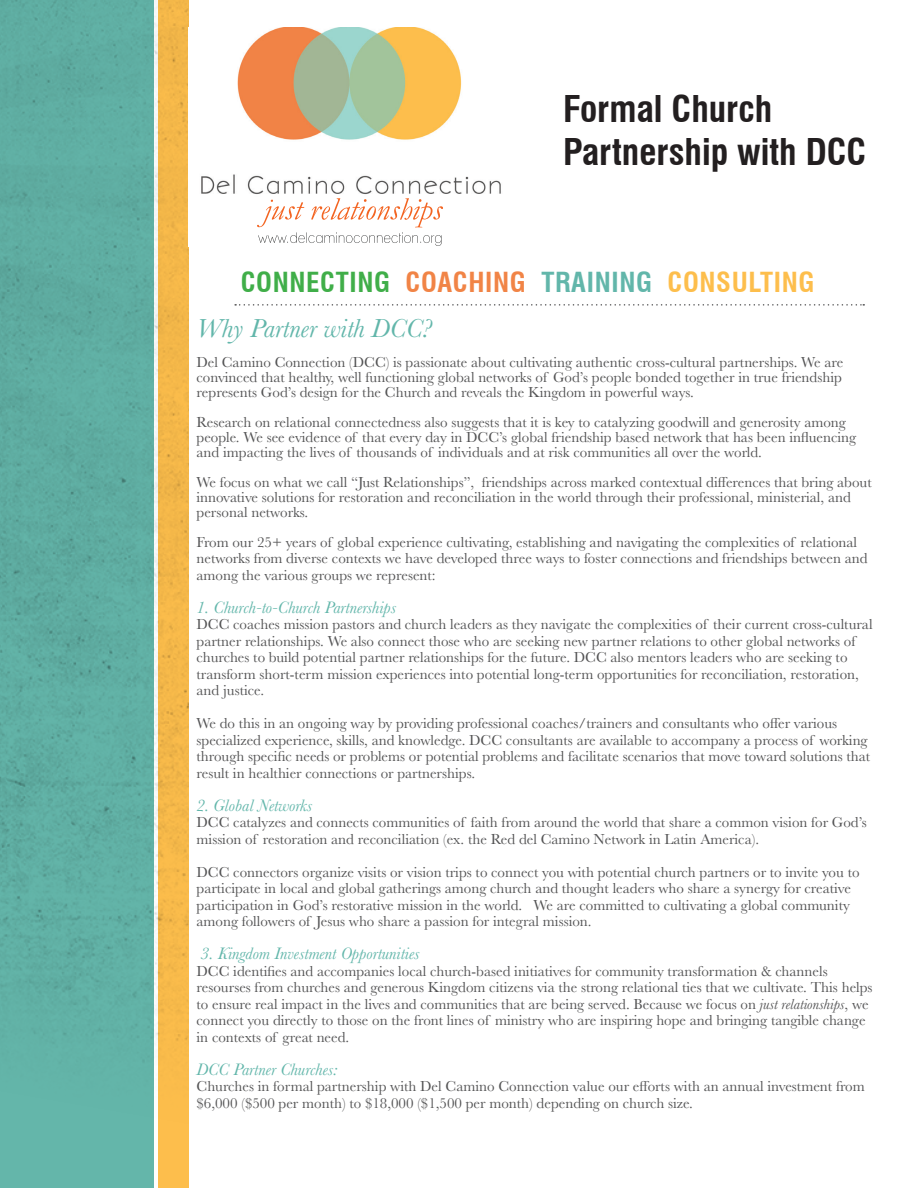
<style>
.page{position:relative;width:918px;height:1188px;background:#fff}
.page>*{position:absolute;margin:0;border:0;box-sizing:border-box;transform-origin:0 0}
.t1{font:700 condensed 36px "Swiss 721 BT";color:#231f20}
.t2{font:700 condensed 27px "Swiss 721 BT";letter-spacing:.025em;color:#40ae49}
.t3{font:italic 27px "Baskerville";color:#62b6aa}
.t4{font:italic 17.25px "Baskerville";color:#62b6aa}
.t5{font:15px/16.5px "Baskerville";color:#535354}
.s1{color:#f18446}
.s2{color:#62b6aa}
.s3{color:#fdbe4c}
.s4{font-style:italic}
</style>
<div class="page">
<img style="left:153px;top:0;width:36px;height:1175px">
<div style="left:0;top:0;width:153px;height:1188px;background:#5faea3"></div>
<svg style="left:235px;top:304px;width:629px;height:2px"></svg>
<img style="left:201px;top:27px;width:300px;height:216px">
<img style="left:271px;top:198px;width:150px;height:22px">
<img style="left:290px;top:232px;width:152px;height:14px">
<p class="t1" style="left:563px;top:87px;width:210px">Formal Church</p>
<p class="t1" style="left:563px;top:130px;width:305px">Partnership with DCC</p>
<p class="t2" style="left:241px;top:266px;width:575px">CONNECTING <span class="s1">COACHING</span> <span class="s2">TRAINING</span> <span class="s3">CONSULTING</span></p>
<p class="t3" style="left:197px;top:310px;width:237px">Why Partner with DCC?</p>
<p class="t5" style="left:197px;top:355px;width:648px;line-height:15px;text-align:justify">Del Camino Connection (DCC) is passionate about cultivating authentic cross-cultural partnerships. We are convinced that healthy, well functioning global networks of God’s people bonded together in true friendship represents God’s design for the Church and reveals the Kingdom in powerful ways.</p>
<p class="t5" style="left:197px;top:415px;width:661px;line-height:15px">Research on relational connectedness also suggests that it is key to catalyzing goodwill and generosity among people. We see evidence of that every day in DCC’s global friendship based network that has been influencing and impacting the lives of thousands of individuals and at risk communities all over the world.</p>
<p class="t5" style="left:197px;top:475px;width:677px;line-height:15px">We focus on what we call “Just Relationships”, friendships across marked contextual differences that bring about innovative solutions for restoration and reconciliation in the world through their professional, ministerial, and personal networks.</p>
<p class="t5" style="left:197px;top:534px;width:673px">From our 25+ years of global experience cultivating, establishing and navigating the complexities of relational networks from diverse contexts we have developed three ways to foster connections and friendships between and among the various groups we represent:</p>
<p class="t4" style="left:197px;top:596px;width:201px">1. Church-to-Church Partnerships</p>
<p class="t5" style="left:197px;top:617px;width:678px">DCC coaches mission pastors and church leaders as they navigate the complexities of their current cross-cultural partner relationships. We also connect those who are seeking new partner relations to other global networks of churches to build potential partner relationships for the future. DCC also mentors leaders who are seeking to transform short-term mission experiences into potential long-term opportunities for reconciliation, restoration, and justice.</p>
<p class="t5" style="left:197px;top:716px;width:675px">We do this in an ongoing way by providing professional coaches/trainers and consultants who offer various specialized experience, skills, and knowledge. DCC consultants are available to accompany a process of working through specific needs or problems or potential problems and facilitate scenarios that move toward solutions that result in healthier connections or partnerships.</p>
<p class="t4" style="left:197px;top:794px;width:117px">2. Global Networks</p>
<p class="t5" style="left:197px;top:815px;width:672px">DCC catalyzes and connects communities of faith from around the world that share a common vision for God’s mission of restoration and reconciliation (ex. the Red del Camino Network in Latin America).</p>
<p class="t5" style="left:197px;top:864px;width:665px">DCC connectors organize visits or vision trips to connect you with potential church partners or to invite you to participate in local and global gatherings among church and thought leaders who share a synergy for creative participation in God’s restorative mission in the world. We are committed to cultivating a global community among followers of Jesus who share a passion for integral mission.</p>
<p class="t4" style="left:201px;top:942px;width:220px">3. Kingdom Investment Opportunities</p>
<p class="t5" style="left:197px;top:963px;width:678px">DCC identifies and accompanies local church-based initiatives for community transformation &amp; channels resourses from churches and generous Kingdom citizens via the strong relational ties that we cultivate. This helps to ensure real impact in the lives and communities that are being served. Because we focus on <span class="s4">just relationships</span>, we connect you directly to those on the front lines of ministry who are inspiring hope and bringing tangible change in contexts of great need.</p>
<p class="t4" style="left:197px;top:1058px;width:142px">DCC Partner Churches:</p>
<p class="t5" style="left:197px;top:1079px;width:670px">Churches in formal partnership with Del Camino Connection value our efforts with an annual investment from $6,000 ($500 per month) to $18,000 ($1,500 per month) depending on church size.</p>
</div>
